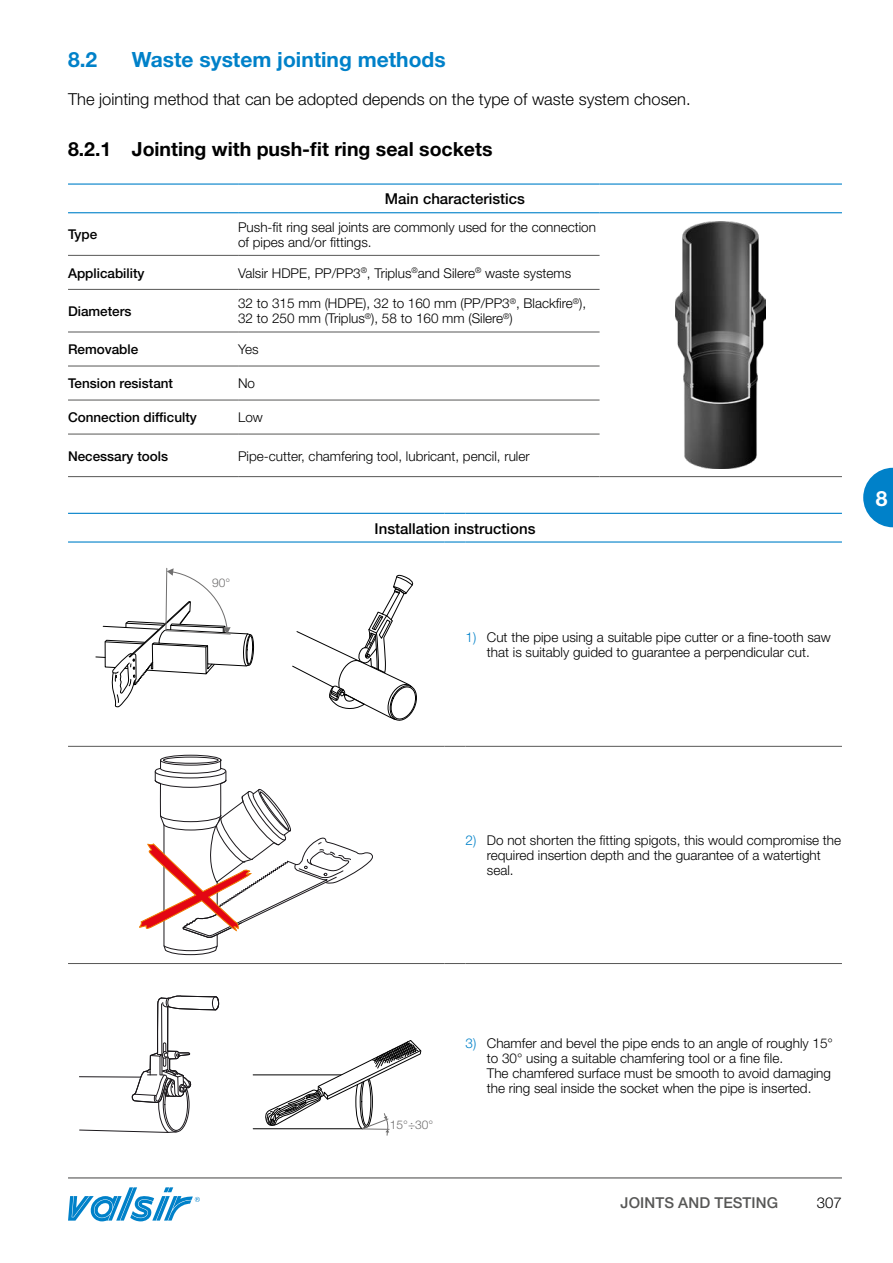
<style>
.page{position:relative;width:893px;height:1263px;background:#fff}
.page>*{position:absolute;margin:0;border:0;box-sizing:border-box;transform-origin:0 0}
.t1{font:700 21px "Helvetica Neue LT";color:#0081c9}
.t2{font:700 21px "Helvetica Neue LT";color:#fff}
.t3{font:700 19.5px "Helvetica Neue LT";color:#000}
.t4{font:300 16.5px "Helvetica Neue LT";color:#000}
.t5{font:500 15px "Helvetica Neue LT";color:#000}
.t6{font:500 15px "Helvetica Neue LT";letter-spacing:.005em;color:#575756}
.t7{font:300 15px "Helvetica Neue LT";color:#000}
.t8{font:300 13.5px/15px "Helvetica Neue LT";color:#000}
.t9{font:500 13.5px "Helvetica Neue LT";color:#000}
.t10{font:300 12px "Helvetica Neue LT";color:#706f6f}
.s1{color:#0081c9}
</style>
<div class="page">
<hr style="left:68px;top:1177px;width:774px;height:1px;background:#575756">
<svg style="left:68px;top:1187px;width:132px;height:34px"></svg>
<svg style="left:863px;top:468px;width:30px;height:59px"></svg>
<hr style="left:68px;top:255px;width:170px;height:1px;background:#575756">
<hr style="left:238px;top:255px;width:362px;height:1px;background:#575756">
<hr style="left:68px;top:289px;width:170px;height:1px;background:#575756">
<hr style="left:238px;top:289px;width:362px;height:1px;background:#575756">
<hr style="left:68px;top:332px;width:170px;height:1px;background:#575756">
<hr style="left:238px;top:332px;width:362px;height:1px;background:#575756">
<hr style="left:68px;top:366px;width:170px;height:1px;background:#575756">
<hr style="left:238px;top:366px;width:362px;height:1px;background:#575756">
<hr style="left:68px;top:400px;width:170px;height:1px;background:#575756">
<hr style="left:238px;top:400px;width:362px;height:1px;background:#575756">
<hr style="left:68px;top:434px;width:170px;height:1px;background:#575756">
<hr style="left:238px;top:434px;width:362px;height:1px;background:#575756">
<hr style="left:68px;top:476px;width:170px;height:1px;background:#575756">
<hr style="left:238px;top:476px;width:362px;height:1px;background:#575756">
<hr style="left:600px;top:476px;width:242px;height:1px;background:#575756">
<hr style="left:68px;top:183px;width:170px;height:2px;background:#0081c9">
<hr style="left:238px;top:183px;width:362px;height:2px;background:#0081c9">
<hr style="left:600px;top:183px;width:242px;height:2px;background:#0081c9">
<hr style="left:68px;top:212px;width:170px;height:1px;background:#0081c9">
<hr style="left:238px;top:212px;width:362px;height:1px;background:#0081c9">
<hr style="left:600px;top:212px;width:242px;height:1px;background:#0081c9">
<img style="left:676px;top:221px;width:89px;height:247px">
<hr style="left:68px;top:746px;width:376px;height:1px;background:#575756">
<svg style="left:444px;top:746px;width:22px;height:1px"></svg>
<hr style="left:466px;top:746px;width:376px;height:1px;background:#575756">
<hr style="left:68px;top:963px;width:376px;height:1px;background:#575756">
<svg style="left:444px;top:963px;width:22px;height:1px"></svg>
<hr style="left:466px;top:963px;width:376px;height:1px;background:#575756">
<hr style="left:68px;top:513px;width:376px;height:1px;background:#0081c9">
<svg style="left:444px;top:513px;width:22px;height:1px"></svg>
<hr style="left:466px;top:513px;width:376px;height:1px;background:#0081c9">
<hr style="left:68px;top:541px;width:376px;height:2px;background:#0081c9">
<hr style="left:444px;top:541px;width:22px;height:2px;background:#0081c9">
<hr style="left:466px;top:541px;width:376px;height:2px;background:#0081c9">
<svg style="left:95px;top:568px;width:159px;height:140px"></svg>
<svg style="left:292px;top:574px;width:125px;height:147px"></svg>
<svg style="left:139px;top:755px;width:234px;height:200px"></svg>
<svg style="left:79px;top:995px;width:140px;height:138px"></svg>
<svg style="left:252px;top:1040px;width:170px;height:95px"></svg>
<h1 class="t1" style="left:68px;top:47px;width:31px">8.2</h1>
<h1 class="t1" style="left:132px;top:47px;width:315px">Waste system jointing methods</h1>
<p class="t4" style="left:68px;top:89px;width:624px">The jointing method that can be adopted depends on the type of waste system chosen.</p>
<h2 class="t3" style="left:68px;top:137px;width:426px">8.2.1 Jointing with push-fit ring seal sockets</h2>
<p class="t5" style="left:385px;top:190px;width:142px">Main characteristics</p>
<p class="t9" style="left:68px;top:226px;width:31px">Type</p>
<p class="t8" style="left:238px;top:219px;width:359px">Push-fit ring seal joints are commonly used for the connection of pipes and/or fittings.</p>
<p class="t9" style="left:68px;top:265px;width:78px">Applicability</p>
<p class="t8" style="left:238px;top:265px;width:335px">Valsir HDPE, PP/PP3<sup>®</sup>, Triplus<sup>®</sup>and Silere<sup>®</sup> waste systems</p>
<p class="t9" style="left:68px;top:303px;width:65px">Diameters</p>
<p class="t8" style="left:238px;top:296px;width:350px">32 to 315 mm (HDPE), 32 to 160 mm (PP/PP3<sup>®</sup>, Blackfire<sup>®</sup>),<br>32 to 250 mm (Triplus<sup>®</sup>), 58 to 160 mm (Silere<sup>®</sup>)</p>
<p class="t9" style="left:68px;top:341px;width:72px">Removable</p>
<p class="t8" style="left:238px;top:342px;width:22px">Yes</p>
<p class="t9" style="left:68px;top:375px;width:107px">Tension resistant</p>
<p class="t8" style="left:238px;top:376px;width:19px">No</p>
<p class="t9" style="left:68px;top:409px;width:130px">Connection difficulty</p>
<p class="t8" style="left:238px;top:410px;width:26px">Low</p>
<p class="t9" style="left:68px;top:448px;width:102px">Necessary tools</p>
<p class="t8" style="left:238px;top:448px;width:293px">Pipe-cutter, chamfering tool, lubricant, pencil, ruler</p>
<p class="t10" style="left:212px;top:575px;width:20px">90°</p>
<p class="t5" style="left:375px;top:519px;width:162px">Installation instructions</p>
<p class="t8" style="left:466px;top:629px;width:367px;text-align:center"><span class="s1">1)</span> Cut the pipe using a suitable pipe cutter or a fine-tooth saw that is suitably guided to guarantee a perpendicular cut.</p>
<h1 class="t2" style="left:876px;top:485px;width:13px">8</h1>
<p class="t8" style="left:487px;top:833px;width:356px;text-indent:-21px"><span class="s1">2)</span> Do not shorten the fitting spigots, this would compromise the required insertion depth and the guarantee of a watertight seal.</p>
<p class="t10" style="left:390px;top:1117px;width:45px">15°÷30°</p>
<p class="t8" style="left:487px;top:1036px;width:348px;text-indent:-21px"><span class="s1">3)</span> Chamfer and bevel the pipe ends to an angle of roughly 15° to 30° using a suitable chamfering tool or a fine file.<br>The chamfered surface must be smooth to avoid damaging the ring seal inside the socket when the pipe is inserted.</p>
<p class="t6" style="left:621px;top:1193px;width:159px">JOINTS AND TESTING</p>
<p class="t7" style="left:817px;top:1193px;width:27px">307</p>
</div>
